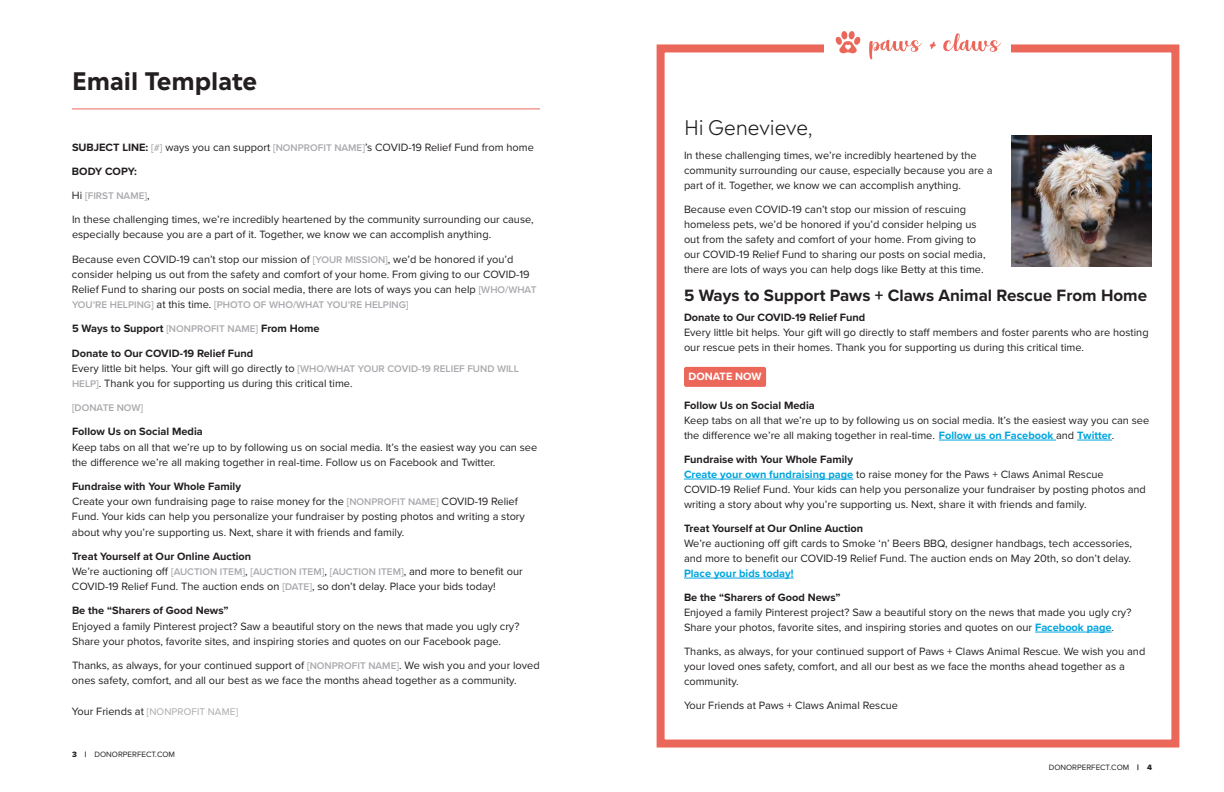
<style>
.page{position:relative;width:1224px;height:792px;background:#fff}
.page>*{position:absolute;margin:0;border:0;box-sizing:border-box;transform-origin:0 0}
.Heading{font:700 24px "Madera";color:#231f20}
.subheading{font:300 20px "Madera";color:#231f20}
.example_section_head{font:700 17px "Proxima Nova";color:#231f20}
.t1{font:11px/15px "Proxima Nova";color:#231f20}
.t2{font:700 11px "Proxima Nova";color:#231f20}
.button{font:700 11px "Proxima Nova";color:#fff}
.t3{font:600 10px "Proxima Nova";color:#a8a9ad}
.t4{font:10px "Proxima Nova";letter-spacing:.015em;color:#a8a9ad}
.t5{font:8px "Proxima Nova";color:#231f20}
.s1{font-weight:700}
.s2{font-weight:600;font-size:10px;color:#a8a9ad}
.s3{font-weight:400;font-size:11px;color:#231f20}
.s4{font-size:11px;color:#231f20}
.s5{font-family:"Proxima Nova Extrabld"}
.s6{font-weight:700;color:#00a5df}
.s7{font-weight:900}
</style>
<div class="page">
<svg style="left:656px;top:44px;width:524px;height:704px"></svg>
<div style="left:825px;top:27px;width:186px;height:35px;background:#fff"></div>
<svg style="left:835px;top:31px;width:26px;height:23px"></svg>
<svg style="left:869px;top:40px;width:53px;height:19px"></svg>
<svg style="left:930px;top:42px;width:6px;height:7px"></svg>
<svg style="left:943px;top:33px;width:58px;height:19px"></svg>
<hr style="left:72px;top:108px;width:468px;height:1px;background:#eb675a">
<div style="left:684px;top:367px;width:82px;height:20px;background:#eb675a;border-radius:2px"></div>
<hr style="left:939px;top:440px;width:117px;height:1px;background:#00a5df">
<hr style="left:1077px;top:440px;width:35px;height:1px;background:#00a5df">
<hr style="left:684px;top:479px;width:169px;height:1px;background:#00a5df">
<hr style="left:684px;top:578px;width:110px;height:1px;background:#00a5df">
<hr style="left:1035px;top:632px;width:77px;height:1px;background:#00a5df">
<img style="left:1011px;top:135px;width:141px;height:131px">
<p class="Heading" style="left:72px;top:60px;width:187px">Email Template</p>
<p class="t1" style="left:72px;top:139px;width:463px"><span class="s1">SUBJECT LINE:</span> <span class="s2">[#]</span> ways you can support <span class="s2">[NONPROFIT NAME]</span>’s COVID-19 Relief Fund from home</p>
<p class="t2" style="left:72px;top:163px;width:66px">BODY COPY:</p>
<p class="t3" style="left:72px;top:188px;width:79px"><span class="s3">Hi</span> [FIRST NAME]<span class="s3">,</span></p>
<p class="t1" style="left:72px;top:211px;width:463px">In these challenging times, we’re incredibly heartened by the community surrounding our cause, especially because you are a part of it. Together, we know we can accomplish anything.</p>
<p class="t1" style="left:72px;top:251px;width:466px">Because even COVID-19 can’t stop our mission of <span class="s2">[YOUR MISSION]</span>, we’d be honored if you’d consider helping us out from the safety and comfort of your home. From giving to our COVID-19<br>Relief Fund to sharing our posts on social media, there are lots of ways you can help <span class="s2">[WHO/WHAT</span></p>
<p class="t3" style="left:72px;top:297px;width:338px">YOU’RE HELPING] <span class="s3">at this time.</span> [PHOTO OF WHO/WHAT YOU’RE HELPING]</p>
<p class="t2" style="left:72px;top:321px;width:249px">5 Ways to Support <span class="s2">[NONPROFIT NAME]</span> From Home</p>
<p class="t1" style="left:72px;top:345px;width:448px"><span class="s1">Donate to Our COVID-19 Relief Fund<br></span>Every little bit helps. Your gift will go directly to <span class="s2">[WHO/WHAT YOUR COVID-19 RELIEF FUND WILL<br>HELP]</span>. Thank you for supporting us during this critical time.</p>
<p class="t3" style="left:72px;top:400px;width:73px">[DONATE NOW]</p>
<p class="t1" style="left:72px;top:424px;width:467px"><span class="s1">Follow Us on Social Media<br></span>Keep tabs on all that we’re up to by following us on social media. It’s the easiest way you can see the difference we’re all making together in real-time. Follow us on Facebook and Twitter.</p>
<p class="t1" style="left:72px;top:478px;width:454px"><span class="s1">Fundraise with Your Whole Family<br></span>Create your own fundraising page to raise money for the <span class="s2">[NONPROFIT NAME]</span> COVID-19 Relief Fund. Your kids can help you personalize your fundraiser by posting photos and writing a story about why you’re supporting us. Next, share it with friends and family.</p>
<p class="t1" style="left:72px;top:548px;width:452px"><span class="s1">Treat Yourself at Our Online Auction<br></span>We’re auctioning off <span class="s2">[AUCTION ITEM]</span>, <span class="s2">[AUCTION ITEM]</span>, <span class="s2">[AUCTION ITEM]</span>, and more to benefit our<br>COVID-19 Relief Fund. The auction ends on <span class="s2">[DATE]</span>, so don’t delay. Place your bids today!</p>
<p class="t1" style="left:72px;top:603px;width:449px"><span class="s1">Be the “Sharers of Good News”<br></span>Enjoyed a family Pinterest project? Saw a beautiful story on the news that made you ugly cry?<br>Share your photos, favorite sites, and inspiring stories and quotes on our Facebook page.</p>
<p class="t1" style="left:72px;top:657px;width:469px">Thanks, as always, for your continued support of <span class="s2">[NONPROFIT NAME]</span>. We wish you and your loved ones safety, comfort, and all our best as we face the months ahead together as a community.</p>
<p class="t4" style="left:72px;top:705px;width:168px"><span class="s4">Your Friends at</span> [NONPROFIT NAME]</p>
<p class="t5" style="left:72px;top:748px;width:105px"><span class="s5">3 |</span> DONORPERFECT.COM</p>
<p class="subheading" style="left:684px;top:110px;width:130px">Hi Genevieve,</p>
<p class="t1" style="left:684px;top:147px;width:310px">In these challenging times, we’re incredibly heartened by the community surrounding our cause, especially because you are a part of it. Together, we know we can accomplish anything.</p>
<p class="t1" style="left:684px;top:201px;width:303px">Because even COVID-19 can’t stop our mission of rescuing homeless pets, we’d be honored if you’d consider helping us out from the safety and comfort of your home. From giving to our COVID-19 Relief Fund to sharing our posts on social media, there are lots of ways you can help dogs like Betty at this time.</p>
<p class="example_section_head" style="left:684px;top:283px;width:465px">5 Ways to Support Paws + Claws Animal Rescue From Home</p>
<p class="t1" style="left:684px;top:309px;width:466px"><span class="s1">Donate to Our COVID-19 Relief Fund<br></span>Every little bit helps. Your gift will go directly to staff members and foster parents who are hosting our rescue pets in their homes. Thank you for supporting us during this critical time.</p>
<p class="button" style="left:688px;top:368px;width:75px">DONATE NOW</p>
<p class="t1" style="left:684px;top:397px;width:467px"><span class="s1">Follow Us on Social Media<br></span>Keep tabs on all that we’re up to by following us on social media. It’s the easiest way you can see the difference we’re all making together in real-time. <span class="s6">Follow us on Facebook</span> and <span class="s6">Twitter</span>.</p>
<p class="t1" style="left:684px;top:451px;width:463px"><span class="s1">Fundraise with Your Whole Family<br></span><span class="s6">Create your own fundraising page</span> to raise money for the Paws + Claws Animal Rescue COVID-19 Relief Fund. Your kids can help you personalize your fundraiser by posting photos and writing a story about why you’re supporting us. Next, share it with friends and family.</p>
<p class="t1" style="left:684px;top:520px;width:450px"><span class="s1">Treat Yourself at Our Online Auction<br></span>We’re auctioning off gift cards to Smoke ‘n’ Beers BBQ, designer handbags, tech accessories, and more to benefit our COVID-19 Relief Fund. The auction ends on May 20th, so don’t delay.<br><span class="s6">Place your bids today!</span></p>
<p class="t1" style="left:684px;top:589px;width:449px"><span class="s1">Be the “Sharers of Good News”<br></span>Enjoyed a family Pinterest project? Saw a beautiful story on the news that made you ugly cry?<br>Share your photos, favorite sites, and inspiring stories and quotes on our <span class="s6">Facebook page</span>.</p>
<p class="t1" style="left:684px;top:643px;width:463px">Thanks, as always, for your continued support of Paws + Claws Animal Rescue. We wish you and your loved ones safety, comfort, and all our best as we face the months ahead together as a community.</p>
<p class="t1" style="left:684px;top:697px;width:216px">Your Friends at Paws + Claws Animal Rescue</p>
<p class="t5" style="left:1049px;top:761px;width:105px">DONORPERFECT.COM <span class="s7">|</span> <span class="s5">4</span></p>
</div>
